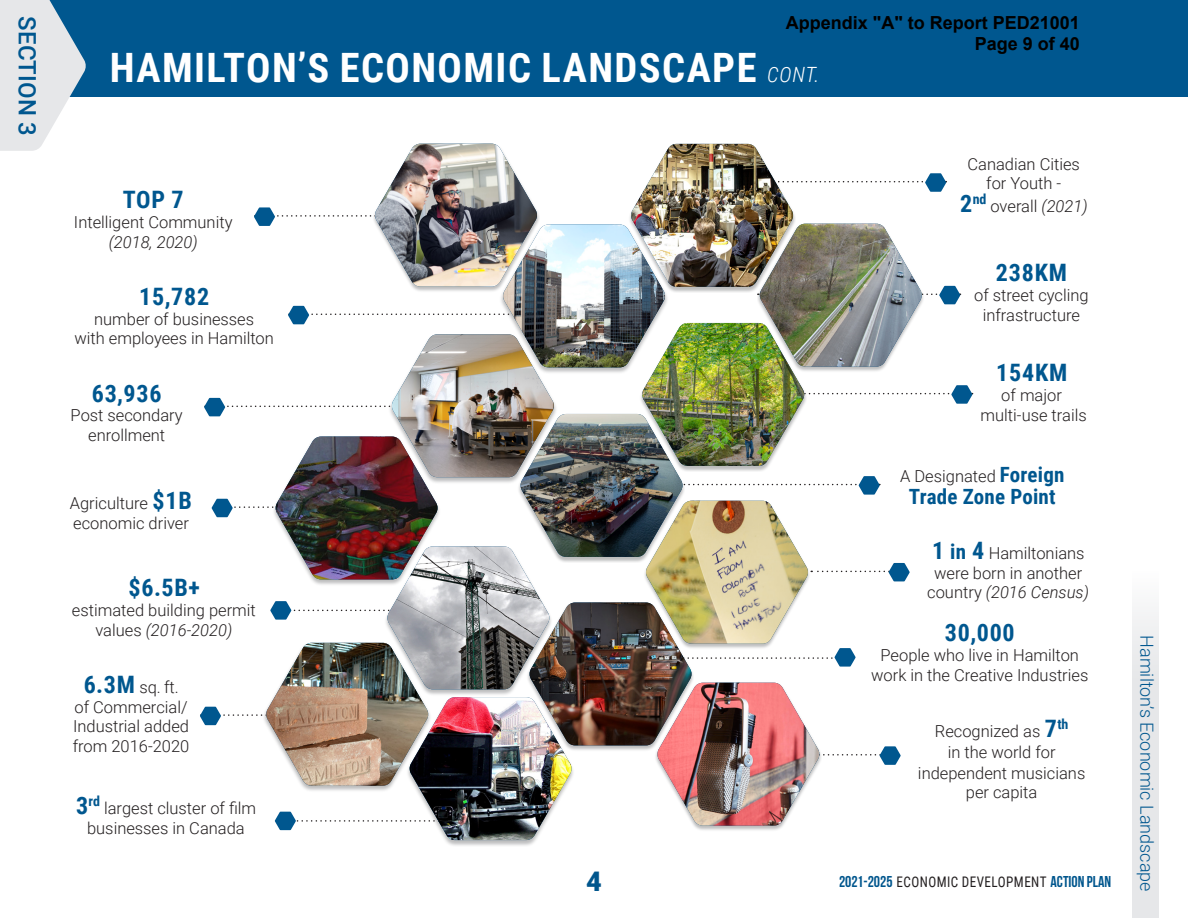
<style>
.page{position:relative;width:1188px;height:918px;background:#fff}
.page>*{position:absolute;margin:0;border:0;box-sizing:border-box;transform-origin:0 0}
.t1{font:700 40.5px "Roboto Condensed";letter-spacing:.035em;color:#fff}
.t2{font:900 27px "Roboto";color:#00568d}
.t3{font:700 24px "Roboto Condensed";letter-spacing:.035em;color:#00578f}
.t4{font:500 24px "Roboto";letter-spacing:.01em;color:#00578f}
.t5{font:700 21px "Roboto Condensed";letter-spacing:.01em;color:#00578f}
.t6{font:700 18px/21.6px "Arial";color:#000;text-align:right}
.t7{font:300 18px "Roboto";color:#00578f}
.t8{font:300 16.5px/19.8px "Roboto";color:#231f20;text-align:center}
.t9{font:15.75px "Bebas Neue";color:#00568d}
.t10{font:700 13.95px "Roboto Condensed";color:#00578f}
.s1{font-weight:300;font-style:italic;font-size:21px}
.s2{font-style:italic}
.s3{font-family:"Roboto Condensed";font-weight:700;font-size:24px;color:#00578f}
.s4{font-size:24px}
.s5{font-family:"Roboto Condensed";font-weight:700;font-size:21px;color:#00578f}
.s6{font-family:"Roboto Condensed";font-size:14.55px;color:#231f20}
</style>
<div class="page">
<div style="left:0;top:0;width:1188px;height:97px;background:#00578f"></div>
<div style="left:1132px;top:571px;width:27px;height:347px;background:#e6e7e9"></div>
<div style="left:406px;top:697px;width:169px;height:150px;background:#57585a;opacity:.4"></div>
<img style="left:200px;top:144px;width:773px;height:696px">
<svg style="left:0;top:0;width:86px;height:151px"></svg>
<p class="t4" style="left:44px;top:16px;width:121px;rotate:90deg">SECTION 3</p>
<p class="t6" style="left:786px;top:12px;width:296px">Appendix "A" to Report PED21001<br>Page 9 of 40</p>
<p class="t1" style="left:110px;top:39px;width:711px">HAMILTON’S ECONOMIC LANDSCAPE <span class="s1">CONT.</span></p>
<p class="t3" style="left:123px;top:183px;width:63px">TOP 7</p>
<p class="t8" style="left:74px;top:212px;width:160px">Intelligent Community <span class="s2">(2018, 2020)</span></p>
<p class="t3" style="left:139px;top:279px;width:71px">15,782</p>
<p class="t8" style="left:74px;top:308px;width:201px">number of businesses<br>with employees in Hamilton</p>
<p class="t3" style="left:92px;top:376px;width:71px">63,936</p>
<p class="t8" style="left:71px;top:405px;width:114px">Post secondary enrollment</p>
<p class="t8" style="left:70px;top:492px;width:124px;text-align:left">Agriculture <span class="s3">$1B </span>economic driver</p>
<p class="t3" style="left:129px;top:571px;width:73px">$6.5B+</p>
<p class="t8" style="left:72px;top:600px;width:185px">estimated building permit values <span class="s2">(2016-2020)</span></p>
<p class="t8" style="left:73px;top:676px;width:118px"><span class="s3">6.3M</span> sq. ft.<br>of Commercial/<br>Industrial added from 2016-2020</p>
<p class="t10" style="left:76px;top:792px;width:26px"><span class="s4">3</span>rd</p>
<p class="t8" style="left:87px;top:798px;width:171px;text-align:left;text-indent:17px">largest cluster of film businesses in Canada</p>
<p class="t8" style="left:967px;top:153px;width:114px">Canadian Cities for Youth -</p>
<p class="t10" style="left:960px;top:189px;width:28px"><span class="s4">2</span>nd</p>
<p class="t8" style="left:991px;top:196px;width:99px">overall <span class="s2">(2021)</span></p>
<p class="t3" style="left:996px;top:256px;width:73px">238KM</p>
<p class="t8" style="left:974px;top:285px;width:116px">of street cycling infrastructure</p>
<p class="t3" style="left:996px;top:356px;width:73px">154KM</p>
<p class="t8" style="left:981px;top:385px;width:108px">of major multi-use trails</p>
<p class="t8" style="left:900px;top:465px;width:166px">A Designated <span class="s5">Foreign</span></p>
<p class="t5" style="left:909px;top:482px;width:148px">Trade Zone Point</p>
<p class="t8" style="left:927px;top:542px;width:163px"><span class="s3">1</span> <span class="s5">in</span> <span class="s3">4</span> Hamiltonians were born in another country <span class="s2">(2016 Census)</span></p>
<p class="t3" style="left:945px;top:616px;width:71px">30,000</p>
<p class="t8" style="left:871px;top:645px;width:219px">People who live in Hamilton work in the Creative Industries</p>
<p class="t8" style="left:918px;top:720px;width:169px;line-height:20.5px">Recognized as <span class="s3">7</span><sup>th<br></sup>in the world for independent musicians per capita</p>
<h2 class="t2" style="left:586px;top:862px;width:17px">4</h2>
<p class="t9" style="left:839px;top:873px;width:274px">2021-2025 <span class="s6">ECONOMIC DEVELOPMENT</span> ACTION PLAN</p>
<p class="t7" style="left:1160px;top:635px;width:258px;rotate:90deg">Hamilton’s Economic Landscape</p>
</div>
